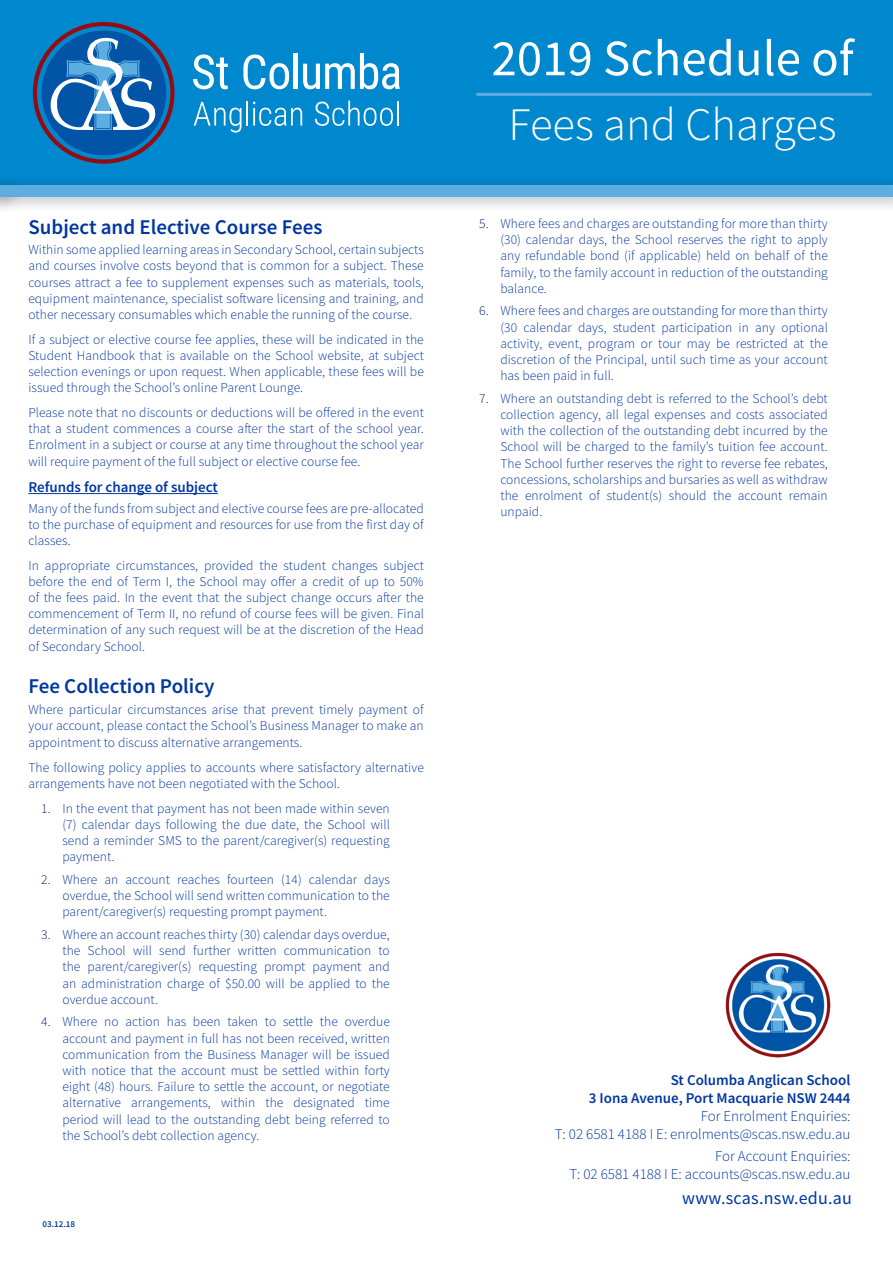
<style>
.page{position:relative;width:893px;height:1263px;background:#fff}
.page>*{position:absolute;margin:0;border:0;box-sizing:border-box;transform-origin:0 0}
.t1{font:51px "Source Sans Pro";color:#fff}
.t2{font:300 46.5px "Source Sans Pro";color:#fff}
.t3{font:600 21px "Source Sans Pro";color:#0036a0}
.t4{font:18px "Source Sans Pro";letter-spacing:.015em;color:#0036a0}
.t5{font:300 15px "Source Sans Pro";color:#0036a0}
.t6{font:600 15px "Source Sans Pro";color:#0036a0}
.t7{font:300 13.5px/16.2px "Source Sans Pro";letter-spacing:.005em;color:#0036a0;text-align:justify}
.t8{font:600 9px "Source Sans Pro";color:#0036a0}
.s1{color:#002369}
</style>
<div class="page">
<div style="left:0;top:0;width:893px;height:186px;background:#0088ce"></div>
<svg style="left:193px;top:54px;width:35px;height:35px"></svg>
<svg style="left:243px;top:54px;width:46px;height:35px"></svg>
<hr style="left:294px;top:53px;width:4px;height:36px;background:#fff">
<svg style="left:303px;top:53px;width:97px;height:36px"></svg>
<svg style="left:194px;top:102px;width:47px;height:31px"></svg>
<hr style="left:246px;top:101px;width:2px;height:25px;background:#fff">
<svg style="left:253px;top:102px;width:49px;height:24px"></svg>
<svg style="left:315px;top:101px;width:78px;height:25px"></svg>
<hr style="left:397px;top:101px;width:2px;height:25px;background:#fff">
<svg style="left:33px;top:22px;width:141px;height:142px"></svg>
<div style="left:0;top:174px;width:893px;height:40px;background:#231f20;opacity:.33"></div>
<div style="left:0;top:186px;width:893px;height:11px;background:#5daee0"></div>
<hr style="left:476px;top:93px;width:396px;height:3px;background:#5daee0">
<hr style="left:28px;top:493px;width:190px;height:1px;background:#0036a0">
<img style="left:725px;top:952px;width:106px;height:106px">
<p class="t3" style="left:28px;top:213px;width:295px">Subject and Elective Course Fees</p>
<p class="t7" style="left:28px;top:242px;width:397px">Within some applied learning areas in Secondary School, certain subjects and courses involve costs beyond that is common for a subject. These courses attract a fee to supplement expenses such as materials, tools, equipment maintenance, specialist software licensing and training, and other necessary consumables which enable the running of the course.</p>
<p class="t7" style="left:28px;top:331px;width:397px">If a subject or elective course fee applies, these will be indicated in the Student Handbook that is available on the School website, at subject selection evenings or upon request. When applicable, these fees will be issued through the School’s online Parent Lounge.</p>
<p class="t7" style="left:28px;top:404px;width:397px">Please note that no discounts or deductions will be offered in the event that a student commences a course after the start of the school year.<br>Enrolment in a subject or course at any time throughout the school year will require payment of the full subject or elective course fee.</p>
<p class="t6" style="left:28px;top:477px;width:191px">Refunds for change of subject</p>
<p class="t7" style="left:28px;top:500px;width:397px">Many of the funds from subject and elective course fees are pre-allocated to the purchase of equipment and resources for use from the first day of classes.</p>
<p class="t7" style="left:28px;top:557px;width:397px">In appropriate circumstances, provided the student changes subject before the end of Term I, the School may offer a credit of up to 50% of the fees paid. In the event that the subject change occurs after the commencement of Term II, no refund of course fees will be given. Final determination of any such request will be at the discretion of the Head of Secondary School.</p>
<p class="t3" style="left:28px;top:672px;width:188px">Fee Collection Policy</p>
<p class="t7" style="left:28px;top:701px;width:397px">Where particular circumstances arise that prevent timely payment of your account, please contact the School’s Business Manager to make an appointment to discuss alternative arrangements.</p>
<p class="t7" style="left:28px;top:759px;width:397px">The following policy applies to accounts where satisfactory alternative arrangements have not been negotiated with the School.</p>
<p class="t7" style="left:62px;top:800px;width:329px;text-indent:-21px"><span class="s1">1.</span> In the event that payment has not been made within seven (7) calendar days following the due date, the School will send a reminder SMS to the parent/caregiver(s) requesting payment.</p>
<p class="t7" style="left:62px;top:871px;width:329px;text-indent:-21px"><span class="s1">2.</span> Where an account reaches fourteen (14) calendar days overdue, the School will send written communication to the parent/caregiver(s) requesting prompt payment.</p>
<p class="t7" style="left:62px;top:926px;width:329px;text-indent:-21px"><span class="s1">3.</span> Where an account reaches thirty (30) calendar days overdue, the School will send further written communication to the parent/caregiver(s) requesting prompt payment and an administration charge of $50.00 will be applied to the overdue account.</p>
<p class="t7" style="left:62px;top:1014px;width:329px;text-indent:-21px"><span class="s1">4.</span> Where no action has been taken to settle the overdue account and payment in full has not been received, written communication from the Business Manager will be issued with notice that the account must be settled within forty eight (48) hours. Failure to settle the account, or negotiate alternative arrangements, within the designated time period will lead to the outstanding debt being referred to the School’s debt collection agency.</p>
<p class="t8" style="left:43px;top:1218px;width:34px">03.12.18</p>
<h1 class="t1" style="left:491px;top:26px;width:364px">2019 Schedule of</h1>
<h2 class="t2" style="left:508px;top:96px;width:330px">Fees and Charges</h2>
<p class="t7" style="left:500px;top:215px;width:329px;text-indent:-21px"><span class="s1">5.</span> Where fees and charges are outstanding for more than thirty (30) calendar days, the School reserves the right to apply any refundable bond (if applicable) held on behalf of the family, to the family account in reduction of the outstanding balance.</p>
<p class="t7" style="left:500px;top:303px;width:329px;text-indent:-21px"><span class="s1">6.</span> Where fees and charges are outstanding for more than thirty (30 calendar days, student participation in any optional activity, event, program or tour may be restricted at the discretion of the Principal, until such time as your account has been paid in full.</p>
<p class="t7" style="left:500px;top:390px;width:329px;text-indent:-21px"><span class="s1">7.</span> Where an outstanding debt is referred to the School’s debt collection agency, all legal expenses and costs associated with the collection of the outstanding debt incurred by the School will be charged to the family’s tuition fee account.<br>The School further reserves the right to reverse fee rebates, concessions, scholarships and bursaries as well as withdraw the enrolment of student(s) should the account remain unpaid.</p>
<p class="t6" style="left:671px;top:1070px;width:181px">St Columba Anglican School</p>
<p class="t6" style="left:589px;top:1088px;width:263px">3 Iona Avenue, Port Macquarie NSW 2444</p>
<p class="t5" style="left:701px;top:1107px;width:151px">For Enrolment Enquiries:</p>
<p class="t5" style="left:555px;top:1125px;width:297px">T: 02 6581 4188 I E: enrolments@scas.nsw.edu.au</p>
<p class="t5" style="left:715px;top:1147px;width:137px">For Account Enquiries:</p>
<p class="t5" style="left:569px;top:1165px;width:282px">T: 02 6581 4188 I E: accounts@scas.nsw.edu.au</p>
<p class="t4" style="left:682px;top:1187px;width:171px">www.scas.nsw.edu.au</p>
</div>
